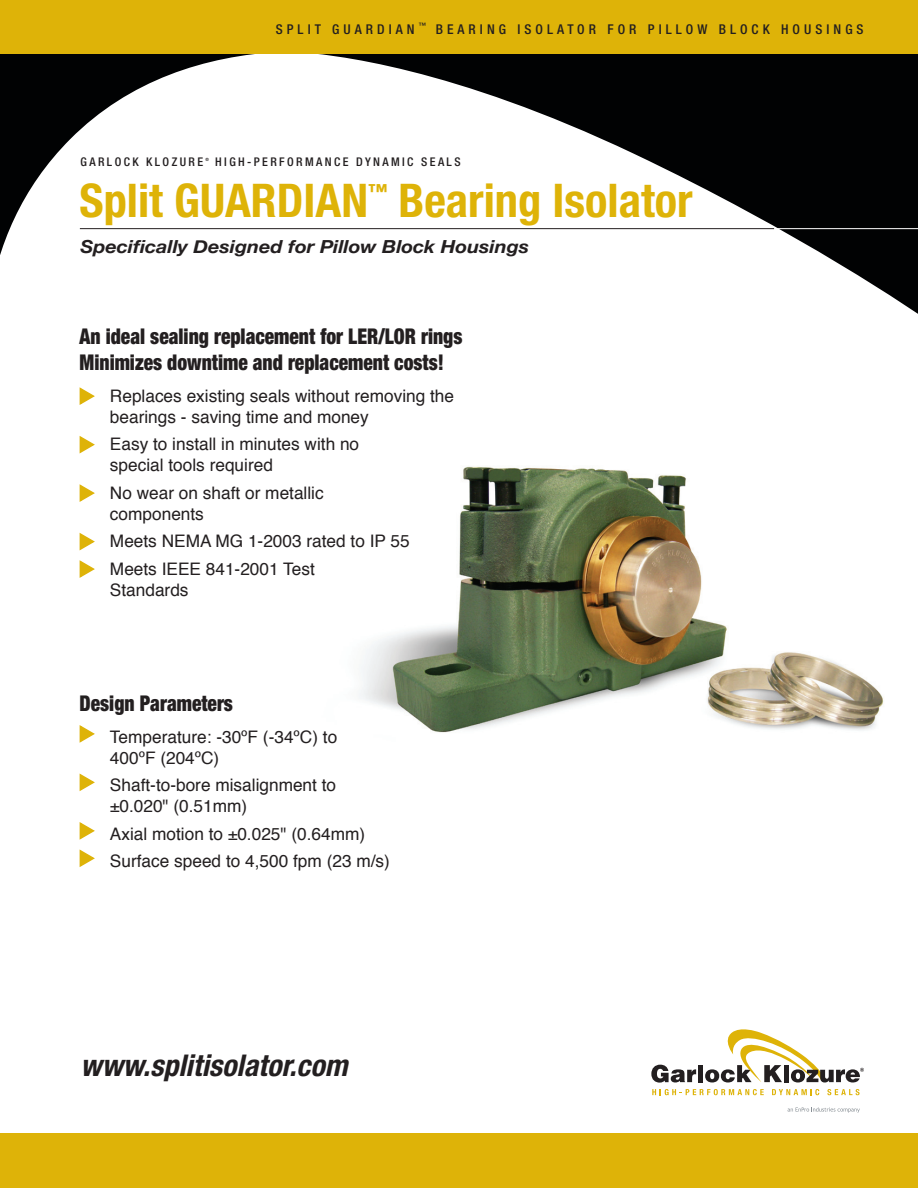
<style>
.page{position:relative;width:918px;height:1188px;background:#fff}
.page>*{position:absolute;margin:0;border:0;box-sizing:border-box;transform-origin:0 0}
.t1{font:700 condensed 46.5px "Helvetica Neue";color:#deb308}
.t2{font:italic 700 condensed 30px "Helvetica Neue";color:#231f20}
.t3{font:900 condensed 21.75px/26.1px "Helvetica Neue";color:#231f20;scale:.9 1}
.t4{font:700 condensed 19.5px "Helvetica Neue";color:#deb308}
.t5{font:italic 700 18px "Helvetica Neue";color:#231f20;scale:1.1 1}
.t6{font:17.25px/21px "Helvetica";color:#231f20}
.t7{font:500 condensed 13.5px "Helvetica Neue";letter-spacing:.3em;color:#231f20}
.t8{font:500 condensed 12px "Helvetica Neue";letter-spacing:.2em;color:#231f20}
.t9{font:500 condensed 4.35px "Helvetica Neue";color:#231f20}
</style>
<div class="page">
<img style="left:359px;top:466px;width:525px;height:267px">
<svg style="left:0;top:54px;width:918px;height:260px"></svg>
<hr style="left:776px;top:228px;width:142px;height:1px;background:#fff">
<hr style="left:80px;top:228px;width:694px;height:1px;background:#231f20">
<div style="left:0;top:1134px;width:918px;height:54px;background:#deb308"></div>
<svg style="left:651px;top:1065px;width:45px;height:18px"></svg>
<div style="left:698px;top:1065px;width:5px;height:17px;background:#231f20"></div>
<svg style="left:705px;top:1029px;width:159px;height:53px"></svg>
<svg style="left:788px;top:1107px;width:72px;height:6px"></svg>
<svg style="left:652px;top:1089px;width:112px;height:6px"></svg>
<svg style="left:772px;top:1089px;width:47px;height:6px"></svg>
<svg style="left:827px;top:1089px;width:33px;height:6px"></svg>
<div style="left:0;top:0;width:918px;height:54px;background:#deb308"></div>
<svg style="left:76px;top:292px;width:389px;height:113px"></svg>
<svg style="left:79px;top:436px;width:16px;height:18px"></svg>
<svg style="left:79px;top:484px;width:16px;height:18px"></svg>
<svg style="left:79px;top:532px;width:16px;height:19px"></svg>
<svg style="left:79px;top:560px;width:16px;height:18px"></svg>
<svg style="left:79px;top:725px;width:16px;height:18px"></svg>
<svg style="left:79px;top:773px;width:16px;height:19px"></svg>
<svg style="left:79px;top:822px;width:16px;height:18px"></svg>
<svg style="left:79px;top:849px;width:16px;height:18px"></svg>
<p class="t7" style="left:276px;top:22px;width:589px">SPLIT GUARDIAN <sup>™</sup> BEARING ISOLATOR FOR PILLOW BLOCK HOUSINGS</p>
<p class="t8" style="left:81px;top:155px;width:124px">GARLOCK KLOZURE</p>
<p class="t9" style="left:206px;top:157px;width:5px">®</p>
<p class="t8" style="left:215px;top:155px;width:247px">HIGH-PERFORMANCE DYNAMIC SEALS</p>
<h1 class="t1" style="left:80px;top:172px;width:290px">Split GUARDIAN</h1>
<p class="t4" style="left:368px;top:179px;width:21px">™</p>
<h1 class="t1" style="left:399px;top:172px;width:296px">Bearing Isolator</h1>
<p class="t5" style="left:81px;top:236px;width:409px">Specifically Designed for Pillow Block Housings</p>
<p class="t3" style="left:80px;top:323px;width:427px">An ideal sealing replacement for LER/LOR rings<br>Minimizes downtime and replacement costs!</p>
<p class="t6" style="left:110px;top:386px;width:346px">Replaces existing seals without removing the bearings - saving time and money</p>
<p class="t6" style="left:110px;top:434px;width:251px">Easy to install in minutes with no special tools required</p>
<p class="t6" style="left:110px;top:483px;width:215px">No wear on shaft or metallic components</p>
<p class="t6" style="left:110px;top:528px;width:301px;line-height:27.5px">Meets NEMA MG 1-2003 rated to IP 55<br>Meets IEEE 841-2001 Test</p>
<p class="t6" style="left:110px;top:580px;width:80px">Standards</p>
<p class="t3" style="left:80px;top:690px;width:172px">Design Parameters</p>
<p class="t6" style="left:110px;top:727px;width:229px">Temperature: -30ºF (-34ºC) to<br>400ºF (204ºC)</p>
<p class="t6" style="left:110px;top:775px;width:228px">Shaft-to-bore misalignment to ±0.020" (0.51mm)</p>
<p class="t6" style="left:110px;top:820px;width:281px;line-height:27.5px">Axial motion to ±0.025" (0.64mm)<br>Surface speed to 4,500 fpm (23 m/s)</p>
<h2 class="t2" style="left:81px;top:1048px;width:268px">www.splitisolator.com</h2>
</div>
